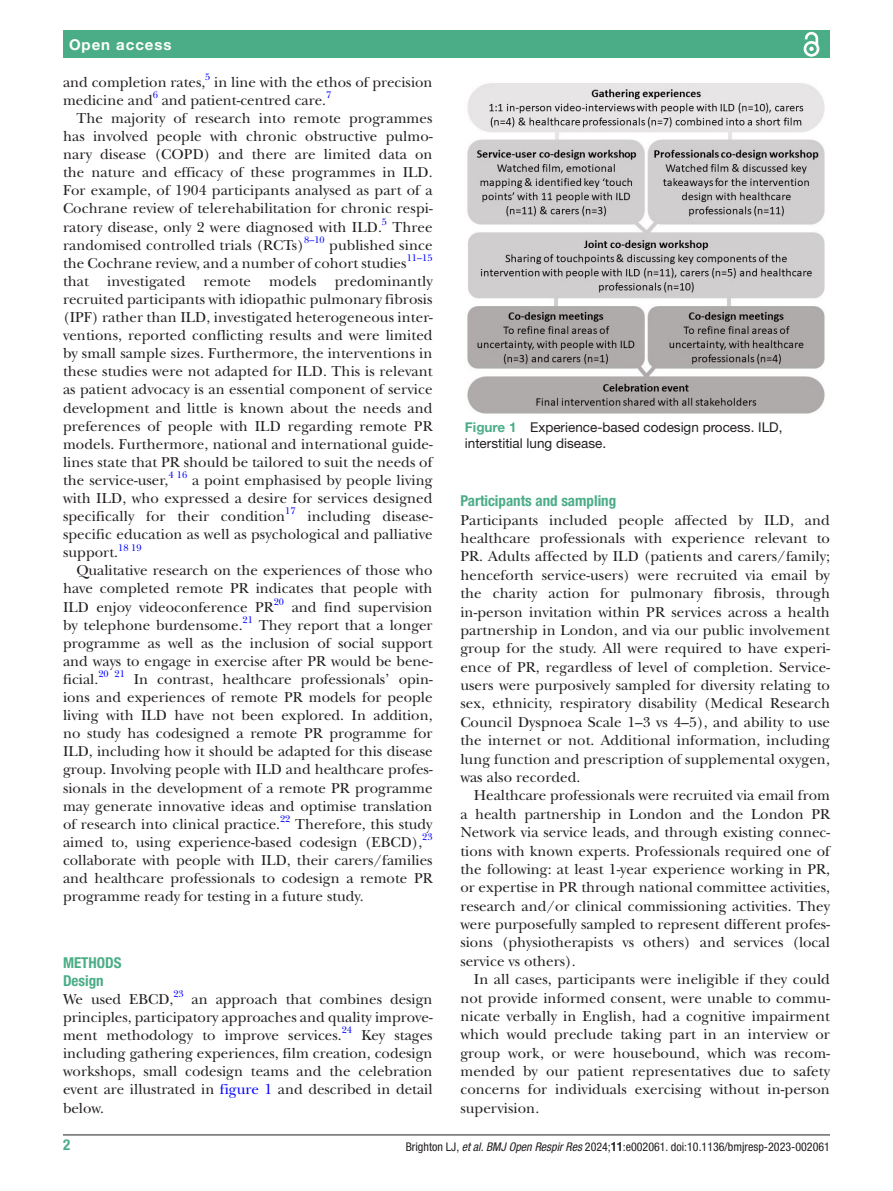
<style>
.page{position:relative;width:893px;height:1191px;background:#fff}
.page>*{position:absolute;margin:0;border:0;box-sizing:border-box;transform-origin:0 0}
.t1{font:15px/18.1px "New Baskerville";color:#231f20;text-align:justify}
.t2{font:700 condensed 15px/18.1px "Helvetica Neue LT Std";color:#4bad87}
.t3{font:700 15px "Helvetica Neue LT Std";letter-spacing:.065em;color:#fff}
.t4{font:13.5px/16.2px "Helvetica Neue LT Std";color:#231f20}
.t5{font:condensed 12px "Helvetica Neue LT Std";color:#231f20}
.t6{font:9.9px "New Baskerville";color:#00f}
.s1{color:#00f}
.s2{font-weight:700;color:#4bad87}
.s3{font-style:italic}
.s4{font-family:"Helvetica";font-weight:700}
</style>
<div class="page">
<hr style="left:63px;top:1134px;width:767px;height:1px;background:#231f20">
<div style="left:63px;top:31px;width:767px;height:27px;background:#4bad87"></div>
<svg style="left:803px;top:31px;width:17px;height:26px"></svg>
<img style="left:467px;top:83px;width:358px;height:331px">
<p class="t3" style="left:69px;top:35px;width:104px">Open access</p>
<p class="t1" style="left:63px;top:73px;width:144px">and completion rates,</p>
<p class="t6" style="left:205px;top:71px;width:7px">5</p>
<p class="t1" style="left:214px;top:73px;width:220px">in line with the ethos of precision</p>
<p class="t1" style="left:63px;top:91px;width:91px">medicine and</p>
<p class="t6" style="left:153px;top:89px;width:7px">6</p>
<p class="t1" style="left:162px;top:91px;width:166px">and patient-centred care.</p>
<p class="t6" style="left:326px;top:89px;width:7px">7</p>
<p class="t1" style="left:63px;top:109px;width:371px;text-indent:14px">The majority of research into remote programmes has involved people with chronic obstructive pulmo&shy;nary disease (COPD) and there are limited data on the nature and efficacy of these programmes in ILD.<br>For example, of 1904 participants analysed as part of a Cochrane review of telerehabilitation for chronic respi&shy;ratory disease, only 2 were diagnosed with ILD.<sup>5</sup> Three randomised controlled trials (RCTs)</p>
<p class="t6" style="left:304px;top:234px;width:22px">8–10</p>
<p class="t1" style="left:63px;top:236px;width:371px;text-indent:266px">published since the Cochrane review, and a number of cohort studies</p>
<p class="t6" style="left:407px;top:252px;width:27px">11–15</p>
<p class="t1" style="left:63px;top:272px;width:371px">that investigated remote models predominantly recruited participants with idiopathic pulmonary fibrosis (IPF) rather than ILD, investigated heterogeneous inter&shy;ventions, reported conflicting results and were limited by small sample sizes. Furthermore, the interventions in these studies were not adapted for ILD. This is relevant as patient advocacy is an essential component of service development and little is known about the needs and preferences of people with ILD regarding remote PR models. Furthermore, national and international guide&shy;lines state that PR should be tailored to suit the needs of the service-user,</p>
<p class="t6" style="left:168px;top:469px;width:20px">4 16</p>
<p class="t1" style="left:63px;top:471px;width:371px;text-indent:129px">a point emphasised by people living with ILD, who expressed a desire for services designed specifically for their condition<sup>17</sup></p>
<p class="t1" style="left:63px;top:507px;width:371px;text-indent:244px">including disease&shy;specific education as well as psychological and palliative support.</p>
<p class="t6" style="left:118px;top:541px;width:25px">18 19</p>
<p class="t1" style="left:63px;top:561px;width:371px;text-indent:14px">Qualitative research on the experiences of those who have completed remote PR indicates that people with ILD enjoy videoconference PR</p>
<p class="t6" style="left:274px;top:596px;width:12px">20</p>
<p class="t1" style="left:292px;top:598px;width:142px">and find supervision</p>
<p class="t1" style="left:63px;top:616px;width:181px">by telephone burdensome.</p>
<p class="t6" style="left:243px;top:614px;width:12px">21</p>
<p class="t1" style="left:63px;top:616px;width:371px;text-indent:196px">They report that a longer programme as well as the inclusion of social support and ways to engage in exercise after PR would be bene&shy;ficial.</p>
<p class="t6" style="left:98px;top:668px;width:28px">20 21</p>
<p class="t1" style="left:63px;top:670px;width:371px;text-indent:71px">In contrast, healthcare professionals’ opin&shy;ions and experiences of remote PR models for people living with ILD have not been explored. In addition, no study has codesigned a remote PR programme for ILD, including how it should be adapted for this disease group. Involving people with ILD and healthcare profes&shy;sionals in the development of a remote PR programme may generate innovative ideas and optimise translation of research into clinical practice.<sup>22</sup> Therefore, this study aimed to, using experience-based codesign (EBCD),</p>
<p class="t6" style="left:422px;top:831px;width:12px">23</p>
<p class="t1" style="left:63px;top:851px;width:371px">collaborate with people with ILD, their carers/families and healthcare professionals to codesign a remote PR programme ready for testing in a future study.</p>
<p class="t2" style="left:63px;top:953px;width:60px">METHODS<br>Design</p>
<p class="t1" style="left:63px;top:990px;width:112px">We used EBCD,</p>
<p class="t6" style="left:173px;top:988px;width:12px">23</p>
<p class="t1" style="left:63px;top:990px;width:371px;text-indent:129px">an approach that combines design principles, participatory approaches and quality improve&shy;ment methodology to improve services.</p>
<p class="t6" style="left:342px;top:1024px;width:12px">24</p>
<p class="t1" style="left:63px;top:1026px;width:371px;text-indent:298px">Key stages including gathering experiences, film creation, codesign workshops, small codesign teams and the celebration event are illustrated in <span class="s1">figure 1</span> and described in detail below.</p>
<p class="t4" style="left:465px;top:418px;width:319px"><span class="s2">Figure 1</span> Experience-based codesign process. ILD, interstitial lung disease.</p>
<p class="t2" style="left:460px;top:491px;width:157px">Participants and sampling</p>
<p class="t1" style="left:460px;top:510px;width:371px">Participants included people affected by ILD, and healthcare professionals with experience relevant to PR. Adults affected by ILD (patients and carers/family; henceforth service-users) were recruited via email by the charity action for pulmonary fibrosis, through in-person invitation within PR services across a health partnership in London, and via our public involvement group for the study. All were required to have experi&shy;ence of PR, regardless of level of completion. Service&shy;users were purposively sampled for diversity relating to sex, ethnicity, respiratory disability (Medical Research Council Dyspnoea Scale 1–3 vs 4–5), and ability to use the internet or not. Additional information, including lung function and prescription of supplemental oxygen, was also recorded.</p>
<p class="t1" style="left:460px;top:786px;width:371px;text-indent:14px">Healthcare professionals were recruited via email from a health partnership in London and the London PR Network via service leads, and through existing connec&shy;tions with known experts. Professionals required one of the following: at least 1-year experience working in PR, or expertise in PR through national committee activities, research and/or clinical commissioning activities. They were purposefully sampled to represent different profes&shy;sions (physiotherapists vs others) and services (local service vs others).</p>
<p class="t1" style="left:460px;top:970px;width:371px;text-indent:14px">In all cases, participants were ineligible if they could not provide informed consent, were unable to commu&shy;nicate verbally in English, had a cognitive impairment which would preclude taking part in an interview or group work, or were housebound, which was recom&shy;mended by our patient representatives due to safety concerns for individuals exercising without in-person supervision.</p>
<p class="t2" style="left:63px;top:1135px;width:9px">2</p>
<p class="t5" style="left:406px;top:1139px;width:426px">Brighton LJ, <span class="s3">et al</span>. <span class="s3">BMJ Open Respir Res</span> 2024;<span class="s4">11</span>:e002061. doi:10.1136/bmjresp-2023-002061</p>
</div>
